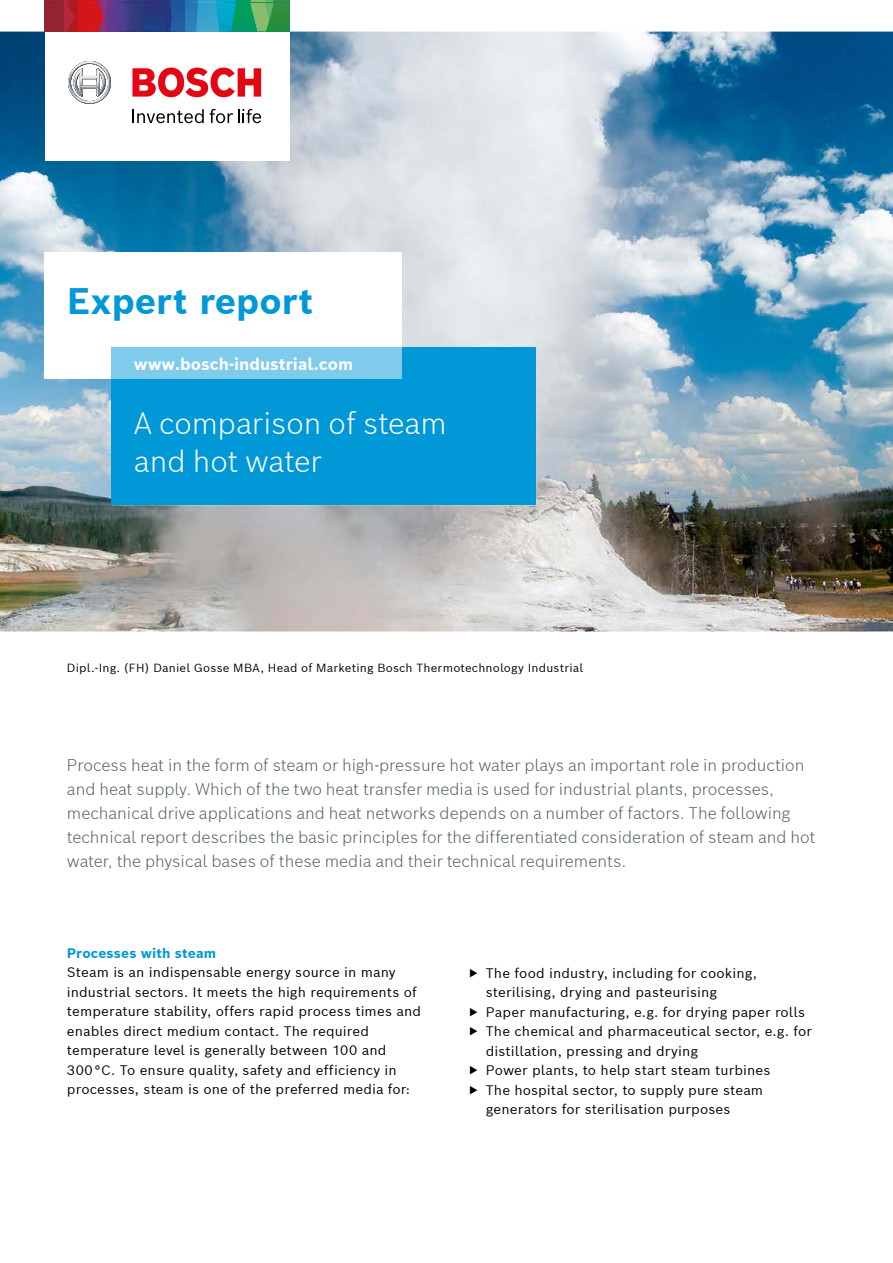
<style>
.page{position:relative;width:893px;height:1263px;background:#fff}
.page>*{position:absolute;margin:0;border:0;box-sizing:border-box;transform-origin:0 0}
.t1{font:700 36px "Bosch Sans";color:#0098d7}
.t2{font:300 30px/37.5px "Bosch Sans";color:#fff}
.t3{font:300 16.5px/24px "Bosch Sans";color:#525f6b}
.t4{font:700 16.5px "Bosch Sans";color:#fff}
.t5{font:13.5px/19.5px "Bosch Sans";letter-spacing:.01em;color:#000}
.t6{font:700 13.5px "Bosch Sans";letter-spacing:.01em;color:#0098d7}
.t7{font:11.55px "Bosch Sans";letter-spacing:.015em;color:#000}
</style>
<div class="page">
<img style="left:0;top:32px;width:893px;height:599px">
<div style="left:112px;top:347px;width:424px;height:158px;background:#0098d7"></div>
<div style="left:45px;top:253px;width:357px;height:126px;background:#fff"></div>
<div style="left:112px;top:347px;width:290px;height:32px;background:#7fcbeb"></div>
<div style="left:45px;top:3px;width:244px;height:157px;background:#fff"></div>
<hr style="left:45px;top:0;width:18px;height:3px;background:#942331">
<div style="left:45px;top:3px;width:18px;height:28px;background:#942331"></div>
<svg style="left:63px;top:0;width:226px;height:31px;background:#4a6478"></svg>
<svg style="left:68px;top:61px;width:43px;height:43px"></svg>
<svg style="left:132px;top:109px;width:72px;height:14px"></svg>
<svg style="left:210px;top:109px;width:51px;height:14px"></svg>
<svg style="left:132px;top:68px;width:129px;height:29px"></svg>
<h1 class="t1" style="left:67px;top:277px;width:248px">Expert report</h1>
<p class="t4" style="left:134px;top:353px;width:221px">www.bosch-industrial.com</p>
<h2 class="t2" style="left:134px;top:404px;width:314px">A comparison of steam and hot water</h2>
<p class="t7" style="left:67px;top:660px;width:518px">Dipl.-Ing. (FH) Daniel Gosse MBA, Head of Marketing Bosch Thermotechnology Industrial</p>
<p class="t3" style="left:67px;top:752px;width:750px">Process heat in the form of steam or high-pressure hot water plays an important role in production and heat supply. Which of the two heat transfer media is used for industrial plants, processes, mechanical drive applications and heat networks depends on a number of factors. The following technical report describes the basic principles for the differentiated consideration of steam and hot water, the physical bases of these media and their technical requirements.</p>
<p class="t6" style="left:67px;top:944px;width:151px">Processes with steam</p>
<p class="t5" style="left:67px;top:962px;width:356px">Steam is an indispensable energy source in many industrial sectors. It meets the high requirements of temperature stability, offers rapid process times and enables direct medium contact. The required temperature level is generally between 100 and<br>300 °C. To ensure quality, safety and efficiency in processes, steam is one of the preferred media for:</p>
<p class="t5" style="left:469px;top:962px;width:290px">▶ The food industry, including for cooking,</p>
<p class="t5" style="left:486px;top:982px;width:233px">sterilising, drying and pasteurising</p>
<p class="t5" style="left:469px;top:1001px;width:338px">▶ Paper manufacturing, e.g. for drying paper rolls</p>
<p class="t5" style="left:469px;top:1021px;width:345px">▶ The chemical and pharmaceutical sector, e.g. for</p>
<p class="t5" style="left:486px;top:1040px;width:214px">distillation, pressing and drying</p>
<p class="t5" style="left:469px;top:1060px;width:303px">▶ Power plants, to help start steam turbines</p>
<p class="t5" style="left:469px;top:1079px;width:296px">▶ The hospital sector, to supply pure steam</p>
<p class="t5" style="left:486px;top:1099px;width:246px">generators for sterilisation purposes</p>
</div>
